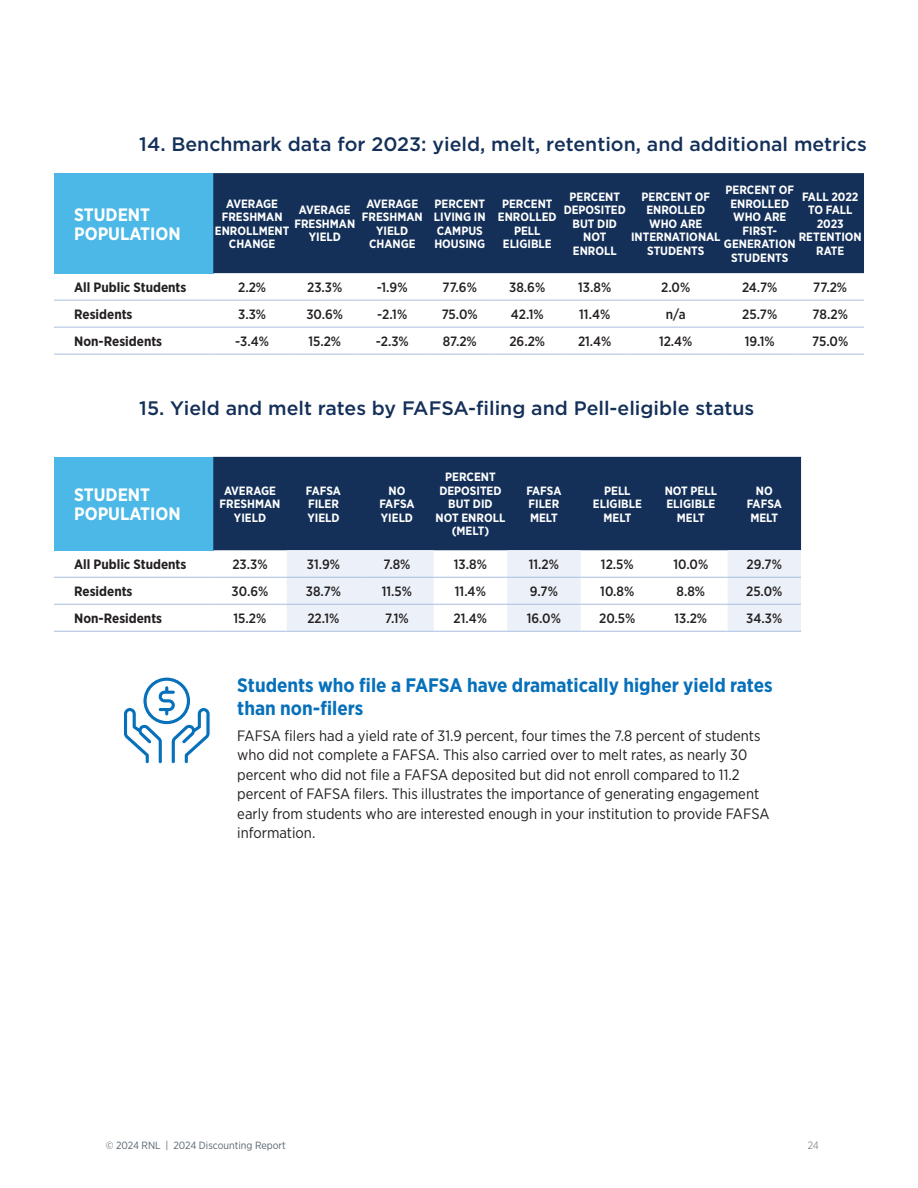
<style>
.page{position:relative;width:918px;height:1188px;background:#fff}
.page>*{position:absolute;margin:0;border:0;box-sizing:border-box;transform-origin:0 0}
.t1{font:500 19.5px "Gotham";color:#143059}
.t2{font:700 19.5px/22.5px "Gotham Narrow";color:#0770ba}
.t3{font:700 18px/19.5px "Gotham Narrow";color:#fff}
.t4{font:15px/19.5px "Gotham Narrow";color:#231f20}
.t5{font:500 13.5px "Gotham Narrow";color:#231f20}
.t6{font:700 13.5px "Gotham Narrow";color:#231f20}
.t7{font:700 12px/13.5px "Gotham Narrow";color:#fff;text-align:center}
.t8{font:10.5px "Gotham Narrow";color:#5a6670}
.t9{font:300 10.5px "Gotham Narrow";color:#5a6670}
</style>
<div class="page">
<div style="left:54px;top:173px;width:159px;height:100px;background:#4bb8e8"></div>
<div style="left:213px;top:173px;width:651px;height:100px;background:#143059"></div>
<hr style="left:54px;top:300px;width:159px;height:1px;background:#a9bee1">
<hr style="left:54px;top:327px;width:159px;height:1px;background:#a9bee1">
<hr style="left:54px;top:354px;width:159px;height:1px;background:#a9bee1">
<hr style="left:213px;top:300px;width:78px;height:1px;background:#a9bee1">
<hr style="left:291px;top:300px;width:68px;height:1px;background:#a9bee1">
<hr style="left:359px;top:300px;width:67px;height:1px;background:#a9bee1">
<hr style="left:426px;top:300px;width:68px;height:1px;background:#a9bee1">
<hr style="left:494px;top:300px;width:67px;height:1px;background:#a9bee1">
<hr style="left:561px;top:300px;width:68px;height:1px;background:#a9bee1">
<hr style="left:629px;top:300px;width:94px;height:1px;background:#a9bee1">
<hr style="left:723px;top:300px;width:74px;height:1px;background:#a9bee1">
<hr style="left:797px;top:300px;width:67px;height:1px;background:#a9bee1">
<hr style="left:213px;top:327px;width:78px;height:1px;background:#a9bee1">
<hr style="left:291px;top:327px;width:68px;height:1px;background:#a9bee1">
<hr style="left:359px;top:327px;width:67px;height:1px;background:#a9bee1">
<hr style="left:426px;top:327px;width:68px;height:1px;background:#a9bee1">
<hr style="left:494px;top:327px;width:67px;height:1px;background:#a9bee1">
<hr style="left:561px;top:327px;width:68px;height:1px;background:#a9bee1">
<hr style="left:629px;top:327px;width:94px;height:1px;background:#a9bee1">
<hr style="left:723px;top:327px;width:74px;height:1px;background:#a9bee1">
<hr style="left:797px;top:327px;width:67px;height:1px;background:#a9bee1">
<hr style="left:213px;top:354px;width:78px;height:1px;background:#a9bee1">
<hr style="left:291px;top:354px;width:68px;height:1px;background:#a9bee1">
<hr style="left:359px;top:354px;width:67px;height:1px;background:#a9bee1">
<hr style="left:426px;top:354px;width:68px;height:1px;background:#a9bee1">
<hr style="left:494px;top:354px;width:67px;height:1px;background:#a9bee1">
<hr style="left:561px;top:354px;width:68px;height:1px;background:#a9bee1">
<hr style="left:629px;top:354px;width:94px;height:1px;background:#a9bee1">
<hr style="left:723px;top:354px;width:74px;height:1px;background:#a9bee1">
<hr style="left:797px;top:354px;width:67px;height:1px;background:#a9bee1">
<div style="left:54px;top:457px;width:159px;height:93px;background:#4bb8e8"></div>
<div style="left:213px;top:457px;width:588px;height:93px;background:#143059"></div>
<svg style="left:287px;top:550px;width:514px;height:81px"></svg>
<hr style="left:54px;top:577px;width:159px;height:1px;background:#a9bee1">
<hr style="left:54px;top:604px;width:159px;height:1px;background:#a9bee1">
<hr style="left:54px;top:631px;width:159px;height:1px;background:#a9bee1">
<hr style="left:213px;top:577px;width:74px;height:1px;background:#a9bee1">
<hr style="left:287px;top:577px;width:73px;height:1px;background:#a9bee1">
<hr style="left:360px;top:577px;width:74px;height:1px;background:#a9bee1">
<hr style="left:434px;top:577px;width:73px;height:1px;background:#a9bee1">
<hr style="left:507px;top:577px;width:74px;height:1px;background:#a9bee1">
<hr style="left:581px;top:577px;width:73px;height:1px;background:#a9bee1">
<hr style="left:654px;top:577px;width:74px;height:1px;background:#a9bee1">
<hr style="left:728px;top:577px;width:73px;height:1px;background:#a9bee1">
<hr style="left:213px;top:604px;width:74px;height:1px;background:#a9bee1">
<hr style="left:287px;top:604px;width:73px;height:1px;background:#a9bee1">
<hr style="left:360px;top:604px;width:74px;height:1px;background:#a9bee1">
<hr style="left:434px;top:604px;width:73px;height:1px;background:#a9bee1">
<hr style="left:507px;top:604px;width:74px;height:1px;background:#a9bee1">
<hr style="left:581px;top:604px;width:73px;height:1px;background:#a9bee1">
<hr style="left:654px;top:604px;width:74px;height:1px;background:#a9bee1">
<hr style="left:728px;top:604px;width:73px;height:1px;background:#a9bee1">
<hr style="left:213px;top:631px;width:74px;height:1px;background:#a9bee1">
<hr style="left:287px;top:631px;width:73px;height:1px;background:#a9bee1">
<hr style="left:360px;top:631px;width:74px;height:1px;background:#a9bee1">
<hr style="left:434px;top:631px;width:73px;height:1px;background:#a9bee1">
<hr style="left:507px;top:631px;width:74px;height:1px;background:#a9bee1">
<hr style="left:581px;top:631px;width:73px;height:1px;background:#a9bee1">
<hr style="left:654px;top:631px;width:74px;height:1px;background:#a9bee1">
<hr style="left:728px;top:631px;width:73px;height:1px;background:#a9bee1">
<svg style="left:124px;top:677px;width:87px;height:87px"></svg>
<h1 class="t1" style="left:139px;top:131px;width:729px">14. Benchmark data for 2023: yield, melt, retention, and additional metrics</h1>
<h2 class="t3" style="left:74px;top:204px;width:108px">STUDENT<br>POPULATION</h2>
<p class="t7" style="left:215px;top:197px;width:76px">AVERAGE<br>FRESHMAN<br>ENROLLMENT<br>CHANGE</p>
<p class="t7" style="left:294px;top:203px;width:62px">AVERAGE<br>FRESHMAN<br>YIELD</p>
<p class="t7" style="left:362px;top:197px;width:62px">AVERAGE<br>FRESHMAN<br>YIELD<br>CHANGE</p>
<p class="t7" style="left:434px;top:197px;width:53px;text-align:left">PERCENT<br>LIVING IN<br>CAMPUS<br>HOUSING</p>
<p class="t7" style="left:498px;top:197px;width:60px">PERCENT<br>ENROLLED<br>PELL<br>ELIGIBLE</p>
<p class="t7" style="left:564px;top:190px;width:64px">PERCENT<br>DEPOSITED<br>BUT DID<br>NOT<br>ENROLL</p>
<p class="t7" style="left:631px;top:190px;width:91px">PERCENT OF<br>ENROLLED<br>WHO ARE<br>INTERNATIONAL<br>STUDENTS</p>
<p class="t7" style="left:724px;top:183px;width:73px">PERCENT OF<br>ENROLLED<br>WHO ARE<br>FIRST-<br>GENERATION<br>STUDENTS</p>
<p class="t7" style="left:799px;top:190px;width:65px">FALL 2022<br>TO FALL<br>2023<br>RETENTION<br>RATE</p>
<p class="t6" style="left:74px;top:279px;width:114px">All Public Students</p>
<p class="t5" style="left:238px;top:279px;width:30px">2.2%</p>
<p class="t5" style="left:307px;top:279px;width:37px">23.3%</p>
<p class="t5" style="left:377px;top:279px;width:32px">-1.9%</p>
<p class="t5" style="left:443px;top:279px;width:36px">77.6%</p>
<p class="t5" style="left:509px;top:279px;width:38px">38.6%</p>
<p class="t5" style="left:578px;top:279px;width:35px">13.8%</p>
<p class="t5" style="left:661px;top:279px;width:31px">2.0%</p>
<p class="t5" style="left:742px;top:279px;width:37px">24.7%</p>
<p class="t5" style="left:813px;top:279px;width:35px">77.2%</p>
<p class="t6" style="left:74px;top:306px;width:60px">Residents</p>
<p class="t5" style="left:238px;top:306px;width:29px">3.3%</p>
<p class="t5" style="left:306px;top:306px;width:38px">30.6%</p>
<p class="t5" style="left:377px;top:306px;width:31px">-2.1%</p>
<p class="t5" style="left:442px;top:306px;width:38px">75.0%</p>
<p class="t5" style="left:511px;top:306px;width:34px">42.1%</p>
<p class="t5" style="left:579px;top:306px;width:32px">11.4%</p>
<p class="t5" style="left:666px;top:306px;width:21px">n/a</p>
<p class="t5" style="left:742px;top:306px;width:37px">25.7%</p>
<p class="t5" style="left:813px;top:306px;width:37px">78.2%</p>
<p class="t6" style="left:74px;top:333px;width:89px">Non-Residents</p>
<p class="t5" style="left:235px;top:333px;width:35px">-3.4%</p>
<p class="t5" style="left:308px;top:333px;width:34px">15.2%</p>
<p class="t5" style="left:376px;top:333px;width:35px">-2.3%</p>
<p class="t5" style="left:443px;top:333px;width:36px">87.2%</p>
<p class="t5" style="left:509px;top:333px;width:37px">26.2%</p>
<p class="t5" style="left:578px;top:333px;width:35px">21.4%</p>
<p class="t5" style="left:659px;top:333px;width:35px">12.4%</p>
<p class="t5" style="left:745px;top:333px;width:32px">19.1%</p>
<p class="t5" style="left:812px;top:333px;width:38px">75.0%</p>
<h1 class="t1" style="left:139px;top:395px;width:616px">15. Yield and melt rates by FAFSA-filing and Pell-eligible status</h1>
<h2 class="t3" style="left:74px;top:485px;width:108px">STUDENT<br>POPULATION</h2>
<p class="t7" style="left:220px;top:484px;width:62px">AVERAGE<br>FRESHMAN<br>YIELD</p>
<p class="t7" style="left:306px;top:484px;width:37px;text-align:left">FAFSA<br>FILER<br>YIELD</p>
<p class="t7" style="left:379px;top:484px;width:37px">NO<br>FAFSA<br>YIELD</p>
<p class="t7" style="left:436px;top:470px;width:71px">PERCENT<br>DEPOSITED<br>BUT DID<br>NOT ENROLL (MELT)</p>
<p class="t7" style="left:526px;top:484px;width:37px;text-align:left">FAFSA<br>FILER<br>MELT</p>
<p class="t7" style="left:593px;top:484px;width:50px">PELL<br>ELIGIBLE<br>MELT</p>
<p class="t7" style="left:665px;top:484px;width:54px">NOT PELL<br>ELIGIBLE<br>MELT</p>
<p class="t7" style="left:747px;top:484px;width:37px">NO<br>FAFSA<br>MELT</p>
<p class="t6" style="left:74px;top:556px;width:114px">All Public Students</p>
<p class="t5" style="left:232px;top:556px;width:37px">23.3%</p>
<p class="t5" style="left:307px;top:556px;width:35px">31.9%</p>
<p class="t5" style="left:383px;top:556px;width:29px">7.8%</p>
<p class="t5" style="left:454px;top:556px;width:35px">13.8%</p>
<p class="t5" style="left:529px;top:556px;width:32px">11.2%</p>
<p class="t5" style="left:601px;top:556px;width:34px">12.5%</p>
<p class="t5" style="left:673px;top:556px;width:36px">10.0%</p>
<p class="t5" style="left:747px;top:556px;width:37px">29.7%</p>
<p class="t6" style="left:74px;top:583px;width:60px">Residents</p>
<p class="t5" style="left:232px;top:583px;width:38px">30.6%</p>
<p class="t5" style="left:306px;top:583px;width:37px">38.7%</p>
<p class="t5" style="left:382px;top:583px;width:32px">11.5%</p>
<p class="t5" style="left:455px;top:583px;width:32px">11.4%</p>
<p class="t5" style="left:530px;top:583px;width:30px">9.7%</p>
<p class="t5" style="left:600px;top:583px;width:36px">10.8%</p>
<p class="t5" style="left:677px;top:583px;width:30px">8.8%</p>
<p class="t5" style="left:746px;top:583px;width:38px">25.0%</p>
<p class="t6" style="left:74px;top:610px;width:89px">Non-Residents</p>
<p class="t5" style="left:234px;top:610px;width:34px">15.2%</p>
<p class="t5" style="left:307px;top:610px;width:34px">22.1%</p>
<p class="t5" style="left:385px;top:610px;width:25px">7.1%</p>
<p class="t5" style="left:454px;top:610px;width:35px">21.4%</p>
<p class="t5" style="left:527px;top:610px;width:36px">16.0%</p>
<p class="t5" style="left:599px;top:610px;width:38px">20.5%</p>
<p class="t5" style="left:674px;top:610px;width:34px">13.2%</p>
<p class="t5" style="left:746px;top:610px;width:37px">34.3%</p>
<h1 class="t2" style="left:237px;top:674px;width:537px">Students who file a FAFSA have dramatically higher yield rates than non-filers</h1>
<p class="t4" style="left:237px;top:726px;width:534px">FAFSA filers had a yield rate of 31.9 percent, four times the 7.8 percent of students who did not complete a FAFSA. This also carried over to melt rates, as nearly 30 percent who did not file a FAFSA deposited but did not enroll compared to 11.2 percent of FAFSA filers. This illustrates the importance of generating engagement early from students who are interested enough in your institution to provide FAFSA information.</p>
<p class="t8" style="left:106px;top:1139px;width:182px">© 2024 RNL | 2024 Discounting Report</p>
<p class="t9" style="left:808px;top:1139px;width:12px">24</p>
</div>
